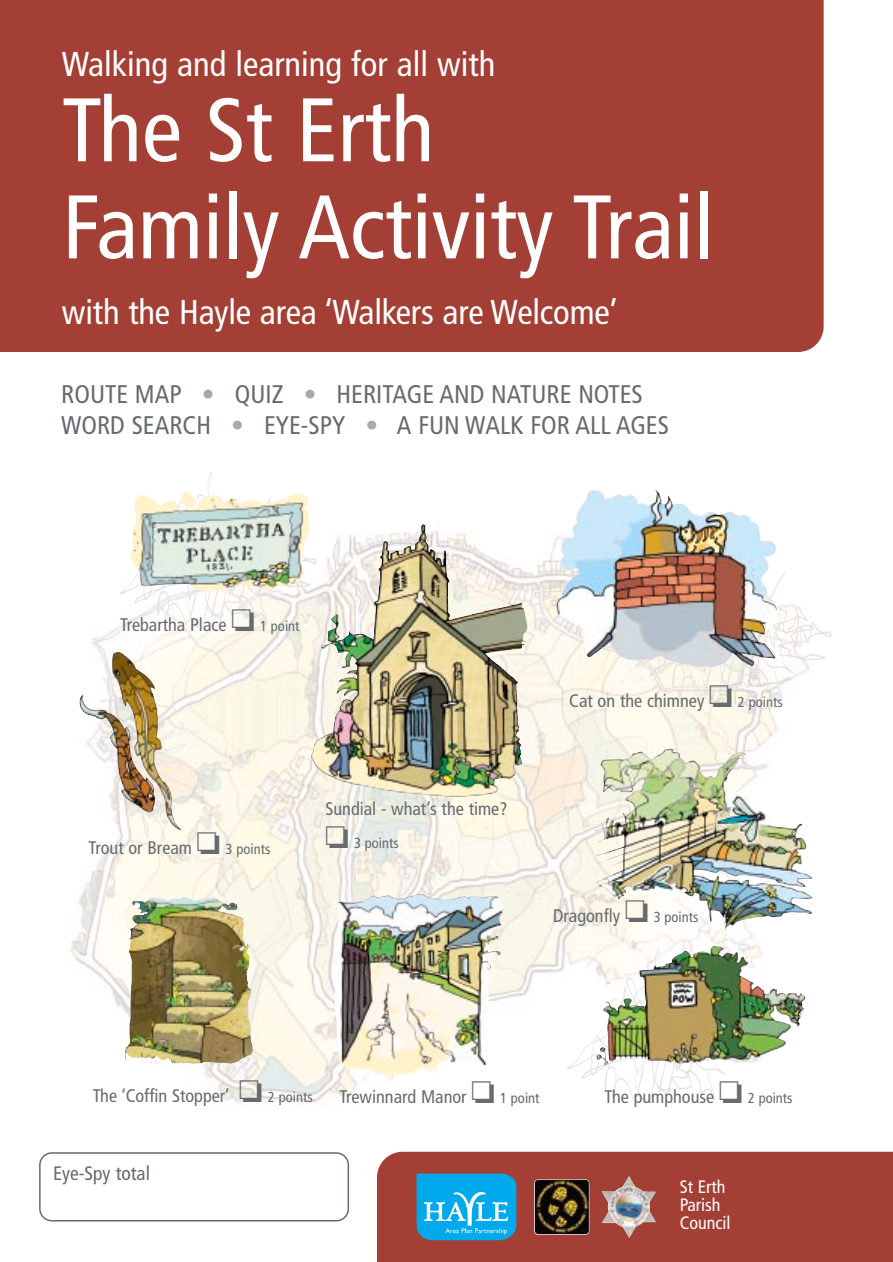
<style>
.page{position:relative;width:893px;height:1262px;background:#fff}
.page>*{position:absolute;margin:0;border:0;box-sizing:border-box;transform-origin:0 0}
.t1{font:condensed 90px/97.1px "Frutiger";color:#fff}
.t2{font:condensed 34.5px "Frutiger";letter-spacing:-.005em;color:#fff}
.t3{font:condensed 25.5px/30.6px "Frutiger";color:#656b6e}
.t4{font:condensed 19.5px "Frutiger";color:#656b6e}
.t5{font:condensed 18.15px "Frutiger";color:#656b6e}
.t6{font:condensed 18px/18px "Frutiger";color:#fff}
.t7{font:condensed 14.55px "Frutiger";color:#656b6e}
.s1{color:#a7aaad}
.s2{font-family:"Monotype Sorts";font-stretch:normal;font-size:30.3px}
.s3{font-size:14.55px}
</style>
<div class="page">
<img style="left:70px;top:508px;width:743px;height:595px">
<div style="left:0;top:0;width:823px;height:352px;background:#a33f34"></div>
<img style="left:70px;top:635px;width:153px;height:230px">
<img style="left:94px;top:647px;width:88px;height:184px">
<img style="left:107px;top:472px;width:222px;height:172px">
<div style="left:377px;top:1151px;width:515px;height:110px;background:#a33f34"></div>
<svg style="left:416px;top:1173px;width:100px;height:67px;background:#24afe7"></svg>
<img style="left:534px;top:1179px;width:55px;height:55px;border-radius:3px">
<div style="left:534px;top:1179px;width:55px;height:55px;border:1px solid #fff;border-radius:3px"></div>
<img style="left:601px;top:1175px;width:55px;height:63px">
<img style="left:180px;top:491px;width:114px;height:99px">
<img style="left:622px;top:542px;width:210px;height:175px">
<img style="left:555px;top:945px;width:222px;height:158px">
<img style="left:661px;top:495px;width:52px;height:21px">
<img style="left:429px;top:549px;width:21px;height:45px">
<img style="left:673px;top:752px;width:52px;height:26px">
<img style="left:719px;top:952px;width:29px;height:26px">
<img style="left:486px;top:913px;width:16px;height:34px">
<svg style="left:39px;top:1152px;width:310px;height:69px"></svg>
<h2 class="t2" style="left:62px;top:50px;width:435px">Walking and learning for all with</h2>
<h1 class="t1" style="left:62px;top:89px;width:653px">The St Erth<br>Family Activity Trail</h1>
<h2 class="t2" style="left:62px;top:298px;width:557px">with the Hayle area ‘Walkers are Welcome’</h2>
<h3 class="t3" style="left:61px;top:381px;width:609px">ROUTE MAP <span class="s1">•</span> QUIZ <span class="s1">•</span> HERITAGE AND NATURE NOTES<br>WORD SEARCH <span class="s1">•</span> EYE-SPY <span class="s1">•</span> A FUN WALK FOR ALL AGES</h3>
<p class="t5" style="left:120px;top:617px;width:181px">Trebartha Place <span class="s2">❏</span> <span class="s3">1 point</span></p>
<p class="t5" style="left:89px;top:840px;width:183px">Trout or Bream <span class="s2">❏</span> <span class="s3">3 points</span></p>
<p class="t5" style="left:325px;top:801px;width:184px">Sundial - what’s the time?</p>
<p class="t7" style="left:325px;top:836px;width:75px"><span class="s2">❏</span> 3 points</p>
<p class="t5" style="left:569px;top:693px;width:215px">Cat on the chimney <span class="s2">❏</span> <span class="s3">2 points</span></p>
<p class="t5" style="left:553px;top:908px;width:147px">Dragonfly <span class="s2">❏</span> <span class="s3">3 points</span></p>
<p class="t5" style="left:93px;top:1088px;width:221px">The ‘Coffin Stopper’ <span class="s2">❏</span> <span class="s3">2 points</span></p>
<p class="t5" style="left:604px;top:1089px;width:189px">The pumphouse <span class="s2">❏</span> <span class="s3">2 points</span></p>
<p class="t5" style="left:339px;top:1089px;width:202px">Trewinnard Manor <span class="s2">❏</span> <span class="s3">1 point</span></p>
<p class="t4" style="left:53px;top:1165px;width:98px">Eye-Spy total</p>
<p class="t6" style="left:680px;top:1179px;width:52px">St Erth<br>Parish<br>Council</p>
</div>
